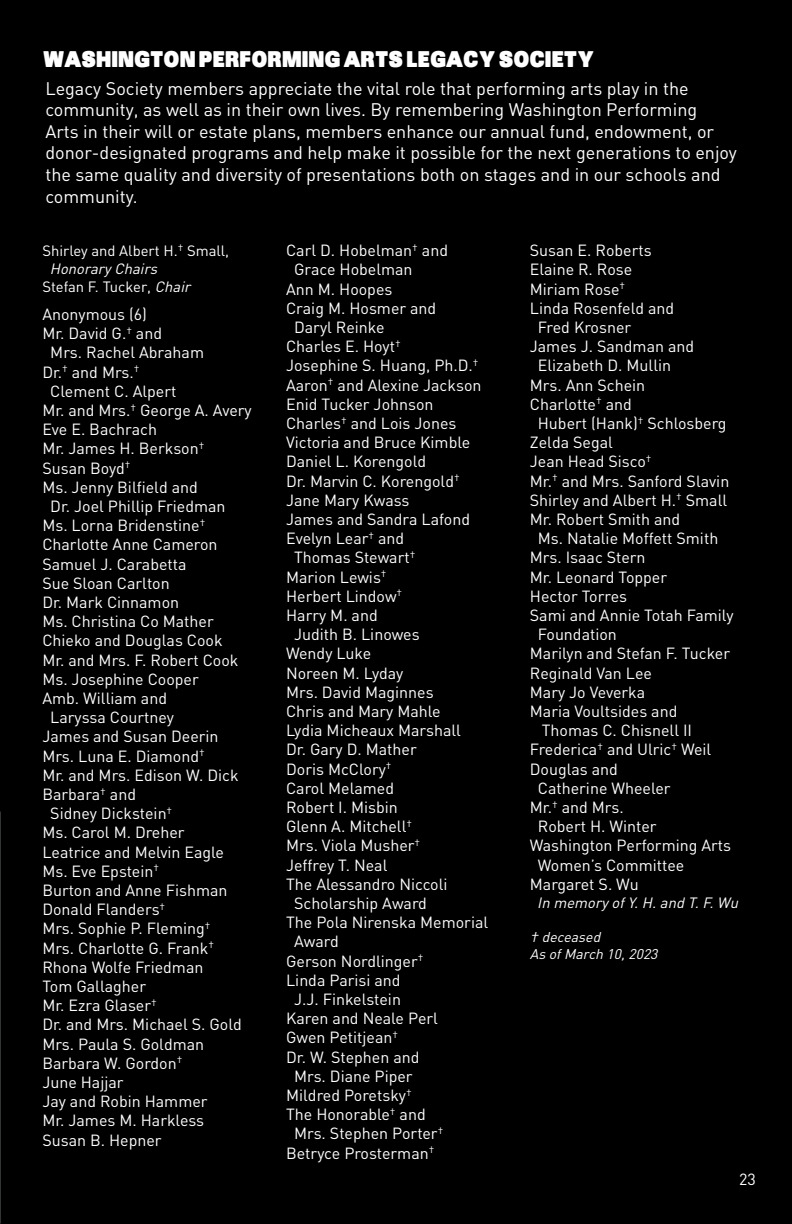
<style>
.page{position:relative;width:792px;height:1224px;background:#000}
.page>*{position:absolute;margin:0;border:0;box-sizing:border-box;transform-origin:0 0}
.t1{font:900 22px "Sans";color:#fff}
.t2{font:18px/21.6px "DIN";color:#fff}
.t3{font:16px/19.2px "DIN";color:#fff}
.t4{font:14.8px "DIN";color:#fff}
.t5{font:italic 14.8px "DIN";color:#fff}
.t6{font:italic 14px "DIN";color:#fff}
.s1{font-style:italic}
</style>
<div class="page">
<p class="t1" style="left:43px;top:44px;width:553px">WASHINGTON PERFORMING ARTS LEGACY SOCIETY</p>
<p class="t2" style="left:45px;top:77px;width:693px">Legacy Society members appreciate the vital role that performing arts play in the community, as well as in their own lives. By remembering Washington Performing<br>Arts in their will or estate plans, members enhance our annual fund, endowment, or donor-designated programs and help make it possible for the next generations to enjoy the same quality and diversity of presentations both on stages and in our schools and community.</p>
<p class="t4" style="left:42px;top:242px;width:188px">Shirley and Albert H.<sup>†</sup> Small,</p>
<p class="t5" style="left:50px;top:259px;width:113px">HonoraryChairs</p>
<p class="t4" style="left:42px;top:277px;width:153px">Stefan F. Tucker, <span class="s1">Chair</span></p>
<p class="t3" style="left:42px;top:304px;width:106px">Anonymous (6)</p>
<p class="t3" style="left:50px;top:323px;width:155px;text-indent:-8px">Mr. David G.<sup>†</sup> and<br>Mrs. Rachel Abraham</p>
<p class="t3" style="left:50px;top:362px;width:128px;text-indent:-8px">Dr.<sup>†</sup> and Mrs.<sup>†<br></sup>Clement C. Alpert</p>
<p class="t3" style="left:42px;top:400px;width:211px">Mr. and Mrs.<sup>†</sup> George A. Avery</p>
<p class="t3" style="left:42px;top:419px;width:116px">Eve E. Bachrach</p>
<p class="t3" style="left:42px;top:439px;width:164px">Mr. James H. Berkson<sup>†</sup></p>
<p class="t3" style="left:42px;top:458px;width:90px">Susan Boyd<sup>†</sup></p>
<p class="t3" style="left:50px;top:477px;width:177px;text-indent:-8px">Ms. Jenny Bilfield and<br>Dr. Joel Phillip Friedman</p>
<p class="t3" style="left:42px;top:515px;width:164px">Ms. Lorna Bridenstine<sup>†</sup></p>
<p class="t3" style="left:42px;top:535px;width:177px">Charlotte Anne Cameron</p>
<p class="t3" style="left:42px;top:554px;width:146px">Samuel J. Carabetta</p>
<p class="t3" style="left:42px;top:573px;width:129px">Sue Sloan Carlton</p>
<p class="t3" style="left:42px;top:592px;width:138px">Dr. Mark Cinnamon</p>
<p class="t3" style="left:42px;top:611px;width:173px">Ms. Christina Co Mather</p>
<p class="t3" style="left:42px;top:631px;width:182px">Chieko and Douglas Cook</p>
<p class="t3" style="left:42px;top:650px;width:198px">Mr. and Mrs. F. Robert Cook</p>
<p class="t3" style="left:42px;top:669px;width:158px">Ms. Josephine Cooper</p>
<p class="t3" style="left:42px;top:688px;width:133px;text-align:center">Amb. William and<br>Laryssa Courtney</p>
<p class="t3" style="left:42px;top:727px;width:178px">James and Susan Deerin</p>
<p class="t3" style="left:42px;top:746px;width:164px">Mrs. Luna E. Diamond<sup>†</sup></p>
<p class="t3" style="left:42px;top:765px;width:198px">Mr. and Mrs. Edison W. Dick</p>
<p class="t3" style="left:50px;top:784px;width:123px;text-indent:-8px">Barbara<sup>†</sup> and<br>Sidney Dickstein<sup>†</sup></p>
<p class="t3" style="left:42px;top:823px;width:144px">Ms. Carol M. Dreher</p>
<p class="t3" style="left:42px;top:842px;width:183px">Leatrice and Melvin Eagle</p>
<p class="t3" style="left:42px;top:861px;width:118px">Ms. Eve Epstein<sup>†</sup></p>
<p class="t3" style="left:42px;top:880px;width:187px">Burton and Anne Fishman</p>
<p class="t3" style="left:42px;top:899px;width:124px">Donald Flanders<sup>†</sup></p>
<p class="t3" style="left:42px;top:919px;width:170px">Mrs. Sophie P. Fleming<sup>†</sup></p>
<p class="t3" style="left:42px;top:938px;width:173px">Mrs. Charlotte G. Frank<sup>†</sup></p>
<p class="t3" style="left:42px;top:957px;width:163px">Rhona Wolfe Friedman</p>
<p class="t3" style="left:42px;top:976px;width:105px">Tom Gallagher</p>
<p class="t3" style="left:42px;top:995px;width:116px">Mr. Ezra Glaser<sup>†</sup></p>
<p class="t3" style="left:42px;top:1015px;width:201px">Dr. and Mrs. Michael S. Gold</p>
<p class="t3" style="left:42px;top:1034px;width:163px">Mrs. Paula S. Goldman</p>
<p class="t3" style="left:42px;top:1053px;width:142px">Barbara W. Gordon<sup>†</sup></p>
<p class="t3" style="left:42px;top:1072px;width:83px">June Hajjar</p>
<p class="t3" style="left:42px;top:1091px;width:167px">Jay and Robin Hammer</p>
<p class="t3" style="left:42px;top:1111px;width:163px">Mr. James M. Harkless</p>
<p class="t3" style="left:42px;top:1130px;width:121px">Susan B. Hepner</p>
<p class="t3" style="left:294px;top:241px;width:155px;text-indent:-8px">Carl D. Hobelman<sup>†</sup> and<br>Grace Hobelman</p>
<p class="t3" style="left:286px;top:279px;width:108px">Ann M. Hoopes</p>
<p class="t3" style="left:294px;top:298px;width:144px;text-indent:-8px">Craig M. Hosmer and<br>Daryl Reinke</p>
<p class="t3" style="left:286px;top:337px;width:116px">Charles E. Hoyt<sup>†</sup></p>
<p class="t3" style="left:286px;top:356px;width:194px">Josephine S. Huang, Ph.D.<sup>†</sup></p>
<p class="t3" style="left:286px;top:375px;width:197px">Aaron<sup>†</sup> and Alexine Jackson</p>
<p class="t3" style="left:286px;top:394px;width:149px">Enid Tucker Johnson</p>
<p class="t3" style="left:286px;top:413px;width:172px">Charles<sup>†</sup> and Lois Jones</p>
<p class="t3" style="left:286px;top:433px;width:186px">Victoria and Bruce Kimble</p>
<p class="t3" style="left:286px;top:452px;width:142px">Daniel L. Korengold</p>
<p class="t3" style="left:286px;top:471px;width:175px">Dr. Marvin C. Korengold<sup>†</sup></p>
<p class="t3" style="left:286px;top:490px;width:125px">Jane Mary Kwass</p>
<p class="t3" style="left:286px;top:509px;width:186px">James and Sandra Lafond</p>
<p class="t3" style="left:294px;top:529px;width:123px;text-indent:-8px">Evelyn Lear<sup>†</sup> and<br>Thomas Stewart<sup>†</sup></p>
<p class="t3" style="left:286px;top:567px;width:102px">Marion Lewis<sup>†</sup></p>
<p class="t3" style="left:286px;top:586px;width:118px">Herbert Lindow<sup>†</sup></p>
<p class="t3" style="left:294px;top:605px;width:127px;text-indent:-8px">Harry M. and<br>Judith B. Linowes</p>
<p class="t3" style="left:286px;top:644px;width:87px">Wendy Luke</p>
<p class="t3" style="left:286px;top:663px;width:119px">Noreen M. Lyday</p>
<p class="t3" style="left:286px;top:682px;width:149px">Mrs. David Maginnes</p>
<p class="t3" style="left:286px;top:701px;width:156px">Chris and Mary Mahle</p>
<p class="t3" style="left:286px;top:721px;width:176px">Lydia Micheaux Marshall</p>
<p class="t3" style="left:286px;top:740px;width:132px">Dr. Gary D. Mather</p>
<p class="t3" style="left:286px;top:759px;width:107px">Doris McClory<sup>†</sup></p>
<p class="t3" style="left:286px;top:778px;width:109px">Carol Melamed</p>
<p class="t3" style="left:286px;top:797px;width:113px">Robert I. Misbin</p>
<p class="t3" style="left:286px;top:817px;width:128px">Glenn A. Mitchell<sup>†</sup></p>
<p class="t3" style="left:286px;top:836px;width:136px">Mrs. Viola Musher<sup>†</sup></p>
<p class="t3" style="left:286px;top:855px;width:103px">Jeffrey T. Neal</p>
<p class="t3" style="left:294px;top:874px;width:155px;text-indent:-8px">The Alessandro Niccoli<br>Scholarship Award</p>
<p class="t3" style="left:294px;top:913px;width:196px;text-indent:-8px">The Pola Nirenska Memorial<br>Award</p>
<p class="t3" style="left:286px;top:951px;width:139px">Gerson Nordlinger<sup>†</sup></p>
<p class="t3" style="left:286px;top:970px;width:116px;text-align:center">Linda Parisi and<br>J.J. Finkelstein</p>
<p class="t3" style="left:286px;top:1009px;width:153px">Karen and Neale Perl</p>
<p class="t3" style="left:286px;top:1028px;width:114px">Gwen Petitjean<sup>†</sup></p>
<p class="t3" style="left:286px;top:1047px;width:135px;text-align:center">Dr. W. Stephen and<br>Mrs. Diane Piper</p>
<p class="t3" style="left:286px;top:1085px;width:127px">Mildred Poretsky<sup>†</sup></p>
<p class="t3" style="left:294px;top:1105px;width:151px;text-indent:-8px">The Honorable<sup>†</sup> and<br>Mrs. Stephen Porter<sup>†</sup></p>
<p class="t3" style="left:286px;top:1143px;width:150px">Betryce Prosterman<sup>†</sup></p>
<p class="t3" style="left:530px;top:241px;width:123px">Susan E. Roberts</p>
<p class="t3" style="left:530px;top:260px;width:104px">Elaine R. Rose</p>
<p class="t3" style="left:530px;top:279px;width:97px">Miriam Rose<sup>†</sup></p>
<p class="t3" style="left:538px;top:298px;width:138px;text-indent:-8px">Linda Rosenfeld and<br>Fred Krosner</p>
<p class="t3" style="left:538px;top:337px;width:158px;text-indent:-8px">James J. Sandman and<br>Elizabeth D. Mullin</p>
<p class="t3" style="left:530px;top:375px;width:117px">Mrs. Ann Schein</p>
<p class="t3" style="left:538px;top:394px;width:190px;text-indent:-8px">Charlotte<sup>†</sup> and<br>Hubert (Hank)<sup>†</sup> Schlosberg</p>
<p class="t3" style="left:530px;top:433px;width:84px">Zelda Segal</p>
<p class="t3" style="left:530px;top:452px;width:123px">Jean Head Sisco<sup>†</sup></p>
<p class="t3" style="left:530px;top:471px;width:201px">Mr.<sup>†</sup> and Mrs. Sanford Slavin</p>
<p class="t3" style="left:530px;top:490px;width:199px">Shirley and Albert H.<sup>†</sup> Small</p>
<p class="t3" style="left:538px;top:509px;width:182px;text-indent:-8px">Mr. Robert Smith and<br>Ms. Natalie Moffett Smith</p>
<p class="t3" style="left:530px;top:548px;width:117px">Mrs. Isaac Stern</p>
<p class="t3" style="left:530px;top:567px;width:139px">Mr. Leonard Topper</p>
<p class="t3" style="left:530px;top:586px;width:99px">Hector Torres</p>
<p class="t3" style="left:538px;top:605px;width:197px;text-indent:-8px">Sami and Annie Totah Family<br>Foundation</p>
<p class="t3" style="left:530px;top:644px;width:202px">Marilyn and Stefan F. Tucker</p>
<p class="t3" style="left:530px;top:663px;width:124px">Reginald Van Lee</p>
<p class="t3" style="left:530px;top:682px;width:117px">Mary Jo Veverka</p>
<p class="t3" style="left:542px;top:701px;width:152px;text-indent:-12px">Maria Voultsides and<br>Thomas C. Chisnell II</p>
<p class="t3" style="left:530px;top:740px;width:183px">Frederica<sup>†</sup> and Ulric<sup>†</sup> Weil</p>
<p class="t3" style="left:538px;top:759px;width:134px;text-indent:-8px">Douglas and<br>Catherine Wheeler</p>
<p class="t3" style="left:538px;top:797px;width:120px;text-indent:-8px">Mr.<sup>†</sup> and Mrs.<br>Robert H. Winter</p>
<p class="t3" style="left:538px;top:836px;width:195px;text-indent:-8px">Washington Performing Arts<br>Women’s Committee</p>
<p class="t3" style="left:530px;top:874px;width:111px">Margaret S. Wu</p>
<p class="t5" style="left:537px;top:893px;width:206px">In memoryofY.H.and T.F.Wu</p>
<p class="t6" style="left:530px;top:928px;width:76px">† deceased</p>
<p class="t6" style="left:530px;top:945px;width:133px">As ofMarch 10,2023</p>
<p class="t3" style="left:739px;top:1170px;width:18px">23</p>
</div>
